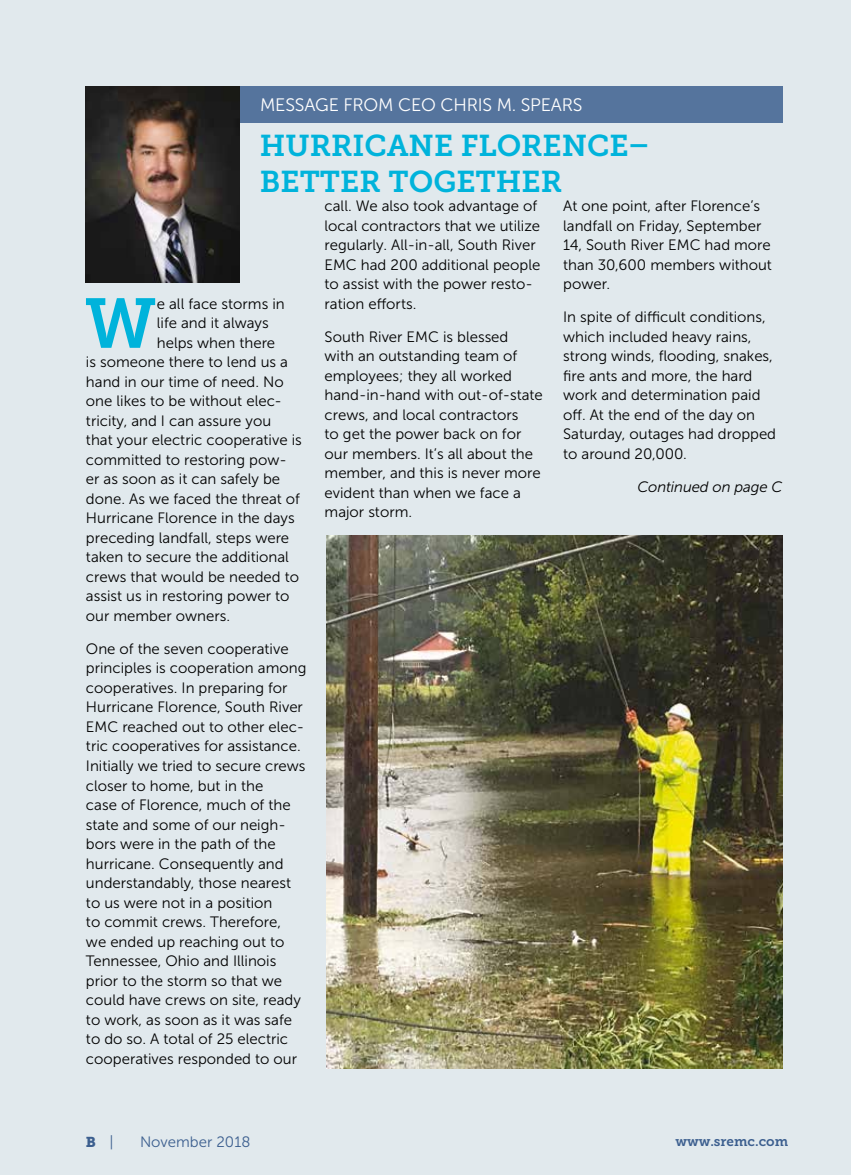
<style>
.page{position:relative;width:851px;height:1175px;background:#fff}
.page>*{position:absolute;margin:0;border:0;box-sizing:border-box;transform-origin:0 0}
.t1{font:69.9px "Museo Slab 700";color:#00b3db}
.t2{font:30px/36px "Museo Slab 700";color:#00b3db}
.t3{font:18px "Museo Sans 300";letter-spacing:-.01em;color:#fff}
.t4{font:15px/19.5px "Museo Sans 300";color:#000}
.t5{font:italic 15px "Museo Sans 300";letter-spacing:-.01em;color:#000}
.t6{font:15px "Museo Sans 300";color:#3c5f8f}
.t7{font:14.25px "Museo Slab 900";color:#3c5f8f}
.t8{font:13.5px "Museo Slab 700";color:#3c5f8f}
.s1{font-family:"Museo Sans 300";font-size:15px}
</style>
<div class="page">
<div style="left:0;top:0;width:850px;height:1174px;background:#e1e9ed"></div>
<div style="left:239px;top:86px;width:543px;height:36px;background:#55749d"></div>
<img style="left:85px;top:86px;width:154px;height:196px">
<img style="left:326px;top:535px;width:456px;height:533px">
<p class="t3" style="left:260px;top:95px;width:324px">MESSAGE FROM CEO CHRIS M. SPEARS</p>
<h2 class="t2" style="left:260px;top:127px;width:391px">HURRICANE FLORENCE–<br>BETTER TOGETHER</h2>
<h1 class="t1" style="left:85px;top:284px;width:73px">W</h1>
<p class="t4" style="left:157px;top:294px;width:129px">e all face storms in</p>
<p class="t4" style="left:157px;top:313px;width:113px">life and it always</p>
<p class="t4" style="left:157px;top:333px;width:120px">helps when there</p>
<p class="t4" style="left:86px;top:352px;width:203px">is someone there to lend us a</p>
<p class="t4" style="left:86px;top:372px;width:199px">hand in our time of need. No</p>
<p class="t4" style="left:86px;top:391px;width:197px">one likes to be without elec-</p>
<p class="t4" style="left:86px;top:411px;width:187px">tricity, and I can assure you</p>
<p class="t4" style="left:86px;top:430px;width:217px">that your electric cooperative is</p>
<p class="t4" style="left:86px;top:450px;width:202px">committed to restoring pow-</p>
<p class="t4" style="left:86px;top:469px;width:196px">er as soon as it can safely be</p>
<p class="t4" style="left:86px;top:489px;width:215px">done. As we faced the threat of</p>
<p class="t4" style="left:86px;top:508px;width:210px">Hurricane Florence in the days</p>
<p class="t4" style="left:86px;top:528px;width:205px">preceding landfall, steps were</p>
<p class="t4" style="left:86px;top:547px;width:204px">taken to secure the additional</p>
<p class="t4" style="left:86px;top:567px;width:214px">crews that would be needed to</p>
<p class="t4" style="left:86px;top:586px;width:205px">assist us in restoring power to</p>
<p class="t4" style="left:86px;top:606px;width:146px">our member owners.</p>
<p class="t4" style="left:86px;top:639px;width:222px">One of the seven cooperative principles is cooperation among cooperatives. In preparing for<br>Hurricane Florence, South River<br>EMC reached out to other elec&shy;tric cooperatives for assistance.<br>Initially we tried to secure crews closer to home, but in the<br>case of Florence, much of the state and some of our neigh&shy;bors were in the path of the hurricane. Consequently and understandably, those nearest to us were not in a position<br>to commit crews. Therefore,<br>we ended up reaching out to<br>Tennessee, Ohio and Illinois prior to the storm so that we could have crews on site, ready to work, as soon as it was safe to do so. A total of 25 electric cooperatives responded to our</p>
<p class="t4" style="left:324px;top:196px;width:217px">call. We also took advantage of local contractors that we utilize regularly. All-in-all, South River<br>EMC had 200 additional people to assist with the power resto&shy;ration efforts.</p>
<p class="t4" style="left:324px;top:327px;width:220px">South River EMC is blessed<br>with an outstanding team of employees; they all worked hand-in-hand with out-of-state crews, and local contractors<br>to get the power back on for our members. It’s all about the member, and this is never more evident than when we face a major storm.</p>
<p class="t4" style="left:563px;top:196px;width:210px">At one point, after Florence’s landfall on Friday, September<br>14, South River EMC had more than 30,600 members without power.</p>
<p class="t4" style="left:563px;top:307px;width:214px">In spite of difficult conditions, which included heavy rains, strong winds, flooding, snakes, fire ants and more, the hard work and determination paid off. At the end of the day on<br>Saturday, outages had dropped to around 20,000.</p>
<p class="t5" style="left:637px;top:478px;width:146px">Continued on page C</p>
<p class="t7" style="left:86px;top:1133px;width:29px">B <span class="s1">|</span></p>
<p class="t6" style="left:140px;top:1133px;width:112px">November 2018</p>
<p class="t8" style="left:675px;top:1133px;width:114px">www.sremc.com</p>
</div>
